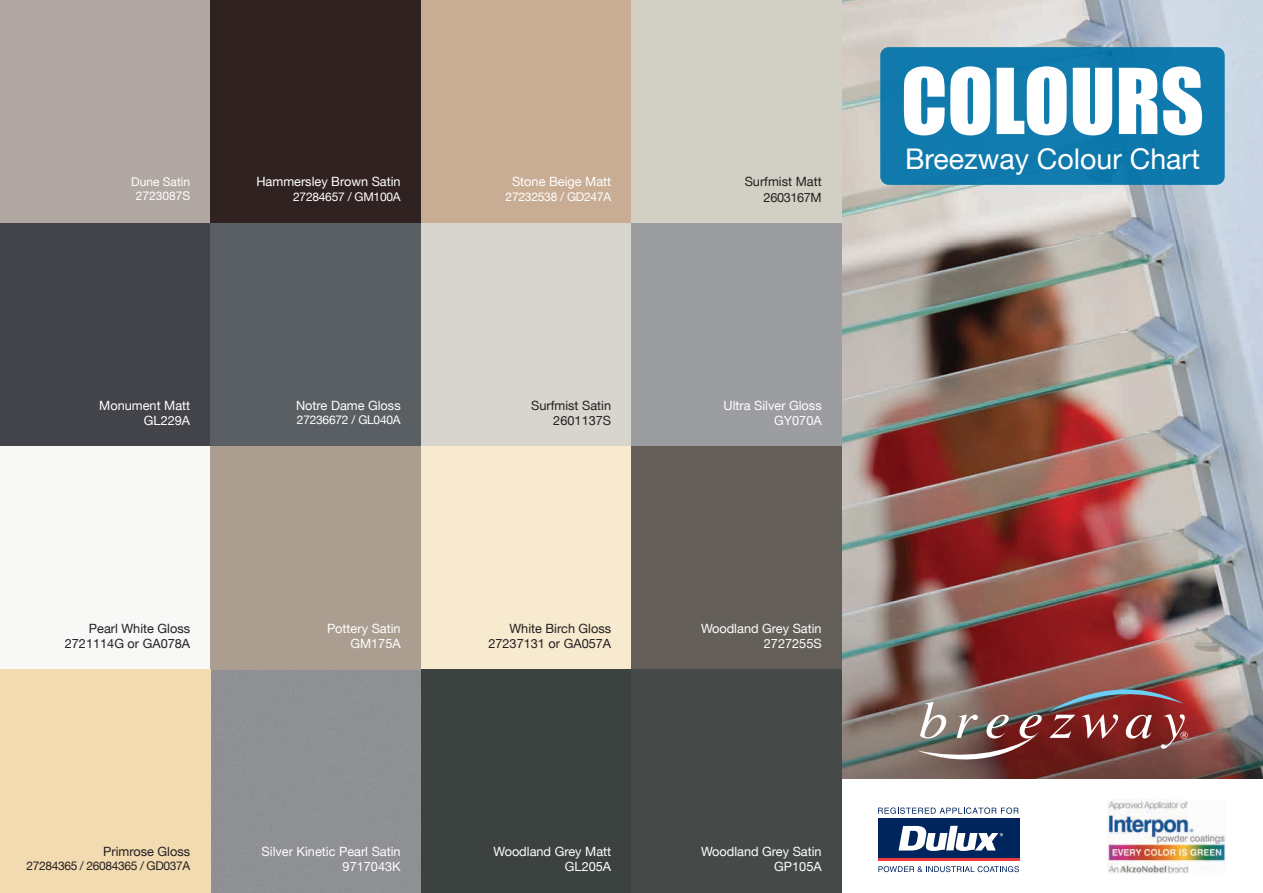
<style>
.page{position:relative;width:1263px;height:893px;background:#fff}
.page>*{position:absolute;margin:0;border:0;box-sizing:border-box;transform-origin:0 0}
.t1{font:83.85px "Impact";color:#fff}
.t2{font:28.5px "Helvetica Neue LT";color:#fff}
.t3{font:12.75px/15.3px "Helvetica Neue LT";color:#fff;text-align:right}
.t4{font:12.75px/15.3px "Helvetica Neue LT";color:#231f20;text-align:right}
.t5{font:12px "Helvetica Neue LT";letter-spacing:-.02em;color:#fff}
.t6{font:12px "Helvetica Neue LT";letter-spacing:-.03em;color:#231f20}
.t7{font:12px/14.4px "Helvetica Neue LT";color:#fff;text-align:center}
</style>
<div class="page">
<div style="left:210px;top:670px;width:211px;height:223px;background:#8e9093"></div>
<div style="left:0;top:0;width:210px;height:223px;background:#b1a7a2"></div>
<img style="left:842px;top:0;width:421px;height:779px">
<div style="left:880px;top:47px;width:345px;height:138px;background:#117aae;border-radius:9px"></div>
<div style="left:210px;top:0;width:211px;height:223px;background:#312222"></div>
<div style="left:421px;top:0;width:210px;height:223px;background:#c8ad94"></div>
<div style="left:631px;top:0;width:211px;height:223px;background:#d2d0c5"></div>
<div style="left:0;top:223px;width:210px;height:223px;background:#42444a"></div>
<div style="left:210px;top:223px;width:211px;height:223px;background:#5a5f64"></div>
<div style="left:421px;top:223px;width:210px;height:223px;background:#d6d6ce"></div>
<div style="left:631px;top:223px;width:211px;height:223px;background:#9b9da0"></div>
<div style="left:0;top:446px;width:210px;height:224px;background:#f8f8f7"></div>
<div style="left:210px;top:446px;width:211px;height:224px;background:#ab9e90"></div>
<div style="left:421px;top:446px;width:210px;height:224px;background:#f7eacf"></div>
<div style="left:631px;top:446px;width:211px;height:224px;background:#645f59"></div>
<svg style="left:917px;top:702px;width:125px;height:68px;background:#876964"></svg>
<img style="left:1048px;top:677px;width:140px;height:72px">
<div style="left:878px;top:819px;width:141px;height:39px;background:#00255d"></div>
<hr style="left:878px;top:858px;width:141px;height:3px;background:#ee3a41">
<svg style="left:898px;top:826px;width:105px;height:25px"></svg>
<svg style="left:878px;top:866px;width:141px;height:6px"></svg>
<svg style="left:878px;top:807px;width:141px;height:7px"></svg>
<img style="left:1107px;top:800px;width:118px;height:73px">
<div style="left:0;top:670px;width:210px;height:223px;background:#f2dab1"></div>
<div style="left:421px;top:670px;width:210px;height:223px;background:#3c423f"></div>
<div style="left:631px;top:670px;width:211px;height:223px;background:#454a48"></div>
<div style="left:1256px;top:0;width:7px;height:8px;background:#cbd7e3"></div>
<h1 class="t1" style="left:901px;top:36px;width:304px">COLOURS</h1>
<h2 class="t2" style="left:905px;top:142px;width:296px">Breezway Colour Chart</h2>
<p class="t7" style="left:131px;top:174px;width:60px">Dune Satin<br>2723087S</p>
<p class="t3" style="left:256px;top:174px;width:146px">Hammersley Brown Satin</p>
<p class="t5" style="left:293px;top:189px;width:109px">27284657 / GM100A</p>
<p class="t3" style="left:512px;top:174px;width:101px">Stone Beige Matt</p>
<p class="t5" style="left:506px;top:189px;width:107px">27232538 / GD247A</p>
<p class="t4" style="left:745px;top:174px;width:78px">Surfmist Matt<br>2603167M</p>
<p class="t3" style="left:99px;top:397px;width:92px">Monument Matt<br>GL229A</p>
<p class="t3" style="left:296px;top:397px;width:106px">Notre Dame Gloss</p>
<p class="t5" style="left:297px;top:413px;width:105px">27236672 / GL040A</p>
<p class="t4" style="left:531px;top:397px;width:82px">Surfmist Satin<br>2601137S</p>
<p class="t3" style="left:723px;top:397px;width:100px">Ultra Silver Gloss<br>GY070A</p>
<p class="t4" style="left:65px;top:620px;width:127px">Pearl White Gloss<br>2721114G or GA078A</p>
<p class="t3" style="left:327px;top:620px;width:75px">Pottery Satin<br>GM175A</p>
<p class="t4" style="left:488px;top:620px;width:124px">White Birch Gloss<br>27237131 or GA057A</p>
<p class="t3" style="left:701px;top:620px;width:122px">Woodland Grey Satin<br>2727255S</p>
<p class="t4" style="left:103px;top:844px;width:88px">Primrose Gloss</p>
<p class="t6" style="left:26px;top:859px;width:165px">27284365 / 26084365 / GD037A</p>
<p class="t3" style="left:262px;top:844px;width:141px">Silver Kinetic Pearl Satin<br>9717043K</p>
<p class="t3" style="left:494px;top:844px;width:119px">Woodland Grey Matt<br>GL205A</p>
<p class="t3" style="left:701px;top:844px;width:122px">Woodland Grey Satin<br>GP105A</p>
</div>
